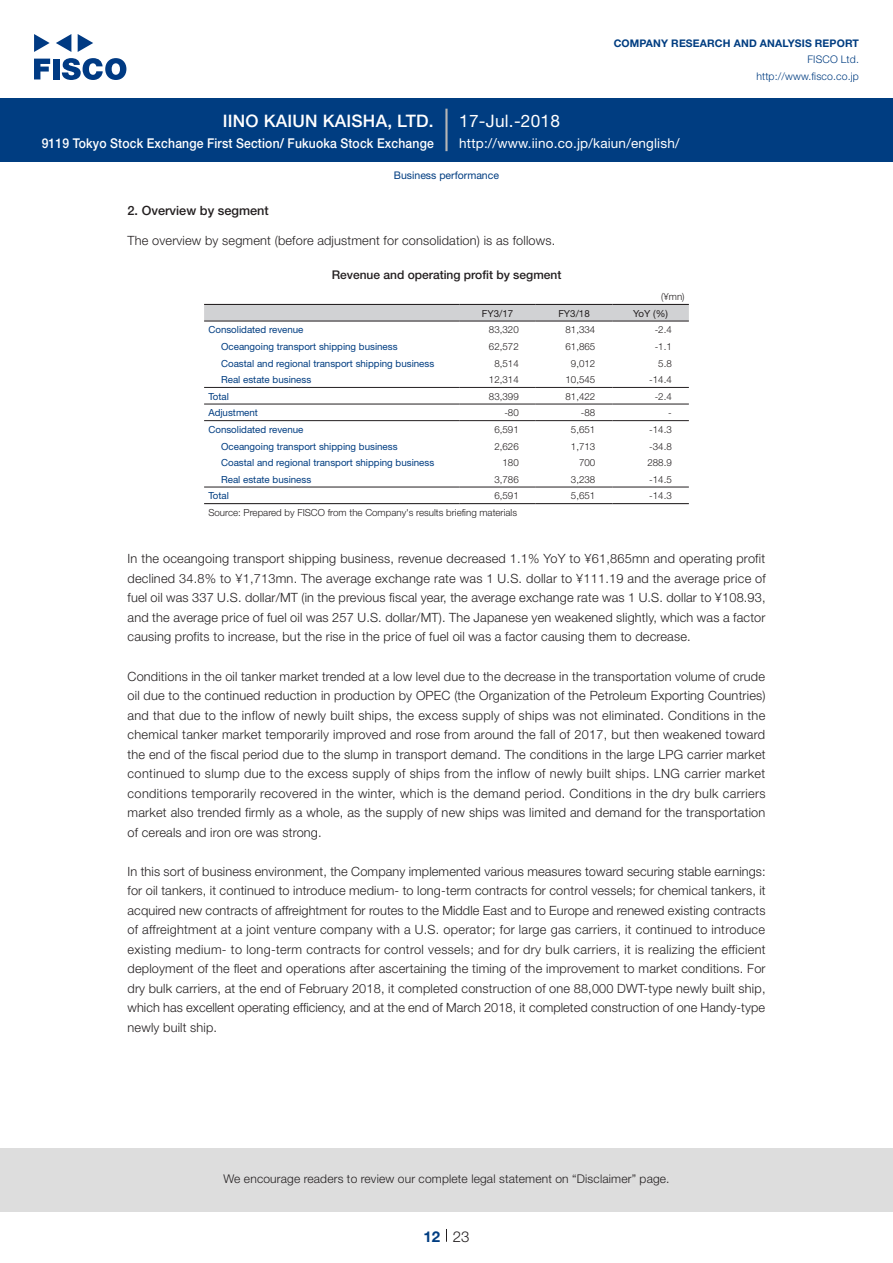
<style>
.page{position:relative;width:893px;height:1263px;background:#fff}
.page>*{position:absolute;margin:0;border:0;box-sizing:border-box;transform-origin:0 0}
.t1{font:500 17.25px "Helvetica Neue LT Std";letter-spacing:.015em;color:#fff}
.t2{font:17.25px "Helvetica Neue LT Std";letter-spacing:.015em;color:#fff}
.t3{font:300 15px "Helvetica Neue LT Std";color:#231f20}
.t4{font:700 15px "Helvetica Neue LT Std";color:#003d81}
.t5{font:500 13.5px "Helvetica Neue LT Std";letter-spacing:.015em;color:#fff;scale:.9 1}
.t6{font:13.5px "Helvetica Neue LT Std";letter-spacing:.015em;color:#fff}
.本文_e{font:300 12.75px/19.5px "Helvetica Neue LT Std";letter-spacing:.015em;color:#231f20;text-align:justify}
.小タイトル_e{font:500 12.75px "Helvetica Neue LT Std";color:#231f20}
.t7{font:300 12px "Helvetica Neue LT Std";letter-spacing:.015em;color:#231f20}
.チャートタイトル_e{font:500 12px "Helvetica Neue LT Std";color:#231f20}
.t8{font:700 10.5px "Helvetica Neue LT Std";letter-spacing:.015em;color:#003d81}
.t9{font:300 10.5px/16.5px "Helvetica Neue LT Std";letter-spacing:.015em;color:#003d81;text-align:right}
.ヘッダー_e{font:10.5px "Helvetica Neue LT Std";color:#003d81}
.表左3_en{font:9.75px "Helvetica Neue LT Std";color:#003d81}
.表数字_en{font:300 9.75px "Helvetica Neue LT Std";color:#231f20}
.表組み基本スタイル_en{font:300 9.75px "Helvetica Neue LT Std";color:#231f20}
.表左_en{font:9.75px "Helvetica Neue LT Std";color:#003d81}
.表上_en{font:9.75px "Helvetica Neue LT Std";color:#231f20}
.表単位_en{font:300 9.75px "Helvetica Neue LT Std";color:#231f20}
</style>
<div class="page">
<div style="left:0;top:1148px;width:893px;height:64px;background:#ddd"></div>
<svg style="left:34px;top:59px;width:16px;height:20px"></svg>
<div style="left:53px;top:59px;width:6px;height:20px;background:#003a83"></div>
<svg style="left:62px;top:58px;width:64px;height:22px"></svg>
<svg style="left:34px;top:34px;width:16px;height:18px"></svg>
<svg style="left:78px;top:34px;width:15px;height:18px"></svg>
<svg style="left:56px;top:34px;width:15px;height:18px"></svg>
<div style="left:0;top:98px;width:893px;height:64px;background:#003d81"></div>
<hr style="left:445px;top:109px;width:3px;height:42px;background:#b5b5b6">
<svg style="left:446px;top:1229px;width:1px;height:13px"></svg>
<div style="left:204px;top:305px;width:485px;height:16px;background:#d1d2d4"></div>
<hr style="left:204px;top:321px;width:255px;height:1px;background:#231f20">
<hr style="left:459px;top:321px;width:77px;height:1px;background:#231f20">
<hr style="left:536px;top:321px;width:76px;height:1px;background:#231f20">
<hr style="left:612px;top:321px;width:77px;height:1px;background:#231f20">
<hr style="left:204px;top:387px;width:255px;height:1px;background:#231f20">
<hr style="left:459px;top:387px;width:77px;height:1px;background:#231f20">
<hr style="left:536px;top:387px;width:76px;height:1px;background:#231f20">
<hr style="left:612px;top:387px;width:77px;height:1px;background:#231f20">
<hr style="left:204px;top:404px;width:255px;height:1px;background:#231f20">
<hr style="left:459px;top:404px;width:77px;height:1px;background:#231f20">
<hr style="left:536px;top:404px;width:76px;height:1px;background:#231f20">
<hr style="left:612px;top:404px;width:77px;height:1px;background:#231f20">
<hr style="left:204px;top:420px;width:255px;height:1px;background:#231f20">
<hr style="left:459px;top:420px;width:77px;height:1px;background:#231f20">
<hr style="left:536px;top:420px;width:76px;height:1px;background:#231f20">
<hr style="left:612px;top:420px;width:77px;height:1px;background:#231f20">
<hr style="left:204px;top:487px;width:255px;height:1px;background:#231f20">
<hr style="left:459px;top:487px;width:77px;height:1px;background:#231f20">
<hr style="left:536px;top:487px;width:76px;height:1px;background:#231f20">
<hr style="left:612px;top:487px;width:77px;height:1px;background:#231f20">
<hr style="left:204px;top:304px;width:255px;height:1px;background:#231f20">
<hr style="left:459px;top:304px;width:77px;height:1px;background:#231f20">
<hr style="left:536px;top:304px;width:76px;height:1px;background:#231f20">
<hr style="left:612px;top:304px;width:77px;height:1px;background:#231f20">
<hr style="left:204px;top:503px;width:255px;height:1px;background:#231f20">
<hr style="left:459px;top:503px;width:77px;height:1px;background:#231f20">
<hr style="left:536px;top:503px;width:76px;height:1px;background:#231f20">
<hr style="left:612px;top:503px;width:77px;height:1px;background:#231f20">
<h1 class="t1" style="left:223px;top:110px;width:213px">IINO KAIUN KAISHA, LTD.</h1>
<p class="t5" style="left:42px;top:135px;width:437px">9119 Tokyo Stock Exchange First Section/ Fukuoka Stock Exchange</p>
<h1 class="t2" style="left:459px;top:110px;width:102px">17-Jul.-2018</h1>
<p class="t8" style="left:614px;top:37px;width:247px">COMPANY RESEARCH AND ANALYSIS REPORT</p>
<p class="t9" style="left:756px;top:51px;width:104px">FISCO Ltd. http://www.fisco.co j p.</p>
<p class="t6" style="left:459px;top:135px;width:222px">http://www.iino.co j p. /kaiun/english/</p>
<p class="ヘッダー_e" style="left:394px;top:169px;width:107px">Business performance</p>
<p class="小タイトル_e" style="left:128px;top:203px;width:143px">2. Overview by segment</p>
<p class="本文_e" style="left:128px;top:230px;width:429px">The overview by segment (before adjustment for consolidation) is as follows.</p>
<p class="チャートタイトル_e" style="left:332px;top:268px;width:231px">Revenue and operating profit by segment</p>
<p class="表上_en" style="left:482px;top:307px;width:33px">FY3/17</p>
<p class="表上_en" style="left:558px;top:307px;width:33px">FY3/18</p>
<p class="表単位_en" style="left:661px;top:291px;width:25px">¥( mn(</p>
<p class="表上_en" style="left:633px;top:307px;width:36px">YoY %) (</p>
<p class="表左_en" style="left:208px;top:324px;width:97px">Consolidated revenue</p>
<p class="表数字_en" style="left:489px;top:324px;width:31px">83,320</p>
<p class="表数字_en" style="left:565px;top:324px;width:31px">81,334</p>
<p class="表数字_en" style="left:655px;top:324px;width:19px">-2.4</p>
<p class="表左3_en" style="left:221px;top:341px;width:178px">Oceangoing transport shipping business</p>
<p class="表数字_en" style="left:489px;top:341px;width:31px">62,572</p>
<p class="表数字_en" style="left:565px;top:341px;width:31px">61,865</p>
<p class="表数字_en" style="left:655px;top:341px;width:19px">-1.1</p>
<p class="表左3_en" style="left:221px;top:357px;width:215px">Coastal and regional transport shipping business</p>
<p class="表数字_en" style="left:494px;top:357px;width:26px">8,514</p>
<p class="表数字_en" style="left:571px;top:357px;width:26px">9,012</p>
<p class="表数字_en" style="left:658px;top:357px;width:15px">5.8</p>
<p class="表左3_en" style="left:221px;top:374px;width:92px">Real estate business</p>
<p class="表数字_en" style="left:489px;top:374px;width:31px">12,314</p>
<p class="表数字_en" style="left:565px;top:374px;width:31px">10,545</p>
<p class="表数字_en" style="left:649px;top:374px;width:24px">-14.4</p>
<p class="表左_en" style="left:208px;top:390px;width:22px">Total</p>
<p class="表数字_en" style="left:489px;top:390px;width:31px">83,399</p>
<p class="表数字_en" style="left:565px;top:390px;width:31px">81,422</p>
<p class="表数字_en" style="left:655px;top:390px;width:19px">-2.4</p>
<p class="表左_en" style="left:208px;top:407px;width:51px">Adjustment</p>
<p class="表数字_en" style="left:504px;top:407px;width:16px">-80</p>
<p class="表数字_en" style="left:581px;top:407px;width:16px">-88</p>
<p class="表数字_en" style="left:668px;top:407px;width:5px">-</p>
<p class="表左_en" style="left:208px;top:424px;width:97px">Consolidated revenue</p>
<p class="表数字_en" style="left:494px;top:423px;width:26px">6,591</p>
<p class="表数字_en" style="left:571px;top:423px;width:26px">5,651</p>
<p class="表数字_en" style="left:649px;top:423px;width:24px">-14.3</p>
<p class="表左3_en" style="left:221px;top:440px;width:178px">Oceangoing transport shipping business</p>
<p class="表数字_en" style="left:494px;top:440px;width:26px">2,626</p>
<p class="表数字_en" style="left:571px;top:440px;width:26px">1,713</p>
<p class="表数字_en" style="left:649px;top:440px;width:24px">-34.8</p>
<p class="表左3_en" style="left:221px;top:457px;width:215px">Coastal and regional transport shipping business</p>
<p class="表数字_en" style="left:502px;top:457px;width:18px">180</p>
<p class="表数字_en" style="left:579px;top:457px;width:18px">700</p>
<p class="表数字_en" style="left:647px;top:457px;width:26px">288.9</p>
<p class="表左3_en" style="left:221px;top:473px;width:92px">Real estate business</p>
<p class="表数字_en" style="left:494px;top:473px;width:26px">3,786</p>
<p class="表数字_en" style="left:571px;top:473px;width:26px">3,238</p>
<p class="表数字_en" style="left:649px;top:473px;width:24px">-14.5</p>
<p class="表左_en" style="left:208px;top:490px;width:22px">Total</p>
<p class="表組み基本スタイル_en" style="left:208px;top:506px;width:310px">Source: Prepared by FISCO from the Company s' results briefing materials</p>
<p class="本文_e" style="left:128px;top:549px;width:640px">In the oceangoing transport shipping business, revenue decreased 1.1% YoY to ¥61,865mn and operating profit declined 34.8% to ¥1,713mn. The average exchange rate was U1 S. . dollar to ¥111.19 and the average price of fuel oil was 337 U S. . dollar/MT (in the previous fiscal year, the average exchange rate was U1 S. . dollar to ¥108.93, and the average price of fuel oil was 257 U S. . dollar/MT .) The Japanese yen weakened slightly, which was a factor causing profits to increase, but the rise in the price of fuel oil was a factor causing them to decrease.</p>
<p class="本文_e" style="left:128px;top:666px;width:640px">Conditions in the oil tanker market trended at a low level due to the decrease in the transportation volume of crude oil due to the continued reduction in production by OPEC (the Organization of the Petroleum Exporting Countries( and that due to the inflow of newly built ships, the excess supply of ships was not eliminated. Conditions in the chemical tanker market temporarily improved and rose from around the fall of 2017, but then weakened toward the end of the fiscal period due to the slump in transport demand. The conditions in the large LPG carrier market continued to slump due to the excess supply of ships from the inflow of newly built ships. LNG carrier market conditions temporarily recovered in the winter, which is the demand period. Conditions in the dry bulk carriers market also trended firmly as a whole, as the supply of new ships was limited and demand for the transportation of cereals and iron ore was strong.</p>
<p class="本文_e" style="left:128px;top:861px;width:640px">In this sort of business environment, the Company implemented various measures toward securing stable earnings: for oil tankers it, continued to introduce medium to- long-term contracts for control vessels; for chemical tankers it, acquired new contracts of affreightment for routes to the Middle East and to Europe and renewed existing contracts of affreightment at a joint venture company with Ua S. . operator; for large gas carriers it, continued to introduce existing medium- to long-term contracts for control vessels; and for dry bulk carriers isit, realizing the efficient deployment of the fleet and operations after ascertaining the timing of the improvement to market conditions. For dry bulk carriers, at the end of February 2018, it completed construction of one 88,000 DWT-type newly built ship, which has excellent operating efficiency, and at the end of March 2018, it completed construction of one Handy-type newly built ship.</p>
<p class="表数字_en" style="left:494px;top:490px;width:26px">6,591</p>
<p class="表数字_en" style="left:571px;top:490px;width:26px">5,651</p>
<p class="表数字_en" style="left:649px;top:490px;width:24px">-14.3</p>
<p class="t7" style="left:223px;top:1171px;width:448px">We encourage readers to review our complete legal statement on “Disclaimer” page.</p>
<p class="t4" style="left:423px;top:1227px;width:18px">12</p>
<p class="t3" style="left:453px;top:1227px;width:18px">23</p>
</div>
